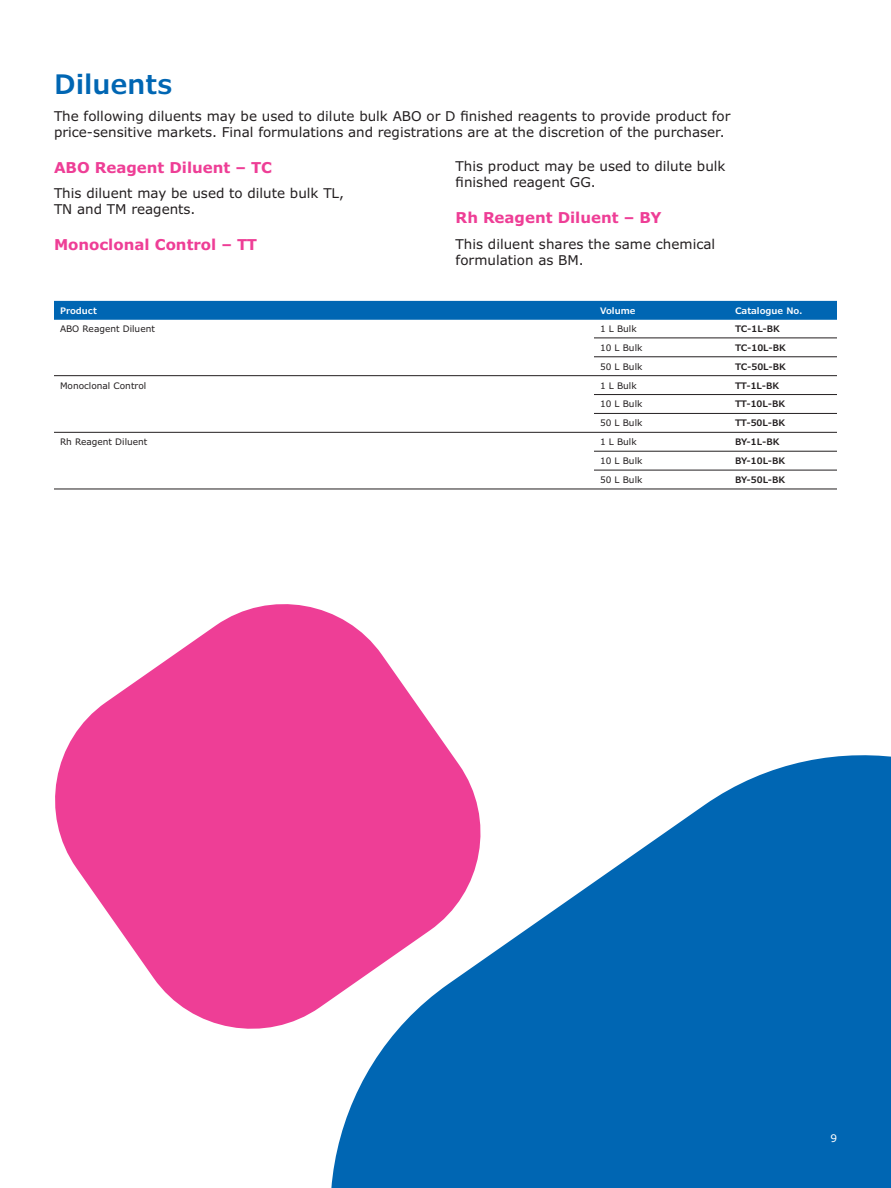
<style>
.page{position:relative;width:891px;height:1188px;background:#fff}
.page>*{position:absolute;margin:0;border:0;box-sizing:border-box;transform-origin:0 0}
.t1{font:600 27px "Verdana Pro";color:#0066b3}
.t2{font:700 15px "Verdana Pro";color:#ee3e96}
.t3{font:13.5px/16.2px "Verdana Pro";color:#231f20}
.t4{font:10.5px "Verdana Pro";color:#fff}
.t5{font:9px "Verdana Pro";color:#231f20}
.t6{font:600 9px "Verdana Pro";color:#231f20}
.t7{font:600 9px "Verdana Pro";color:#fff}
</style>
<div class="page">
<svg style="left:55px;top:604px;width:372px;height:425px;fill:#ee3e96"></svg>
<svg style="left:293px;top:718px;width:598px;height:470px;fill:#0066b3"></svg>
<div style="left:54px;top:301px;width:783px;height:19px;background:#0066b3"></div>
<hr style="left:594px;top:338px;width:135px;height:1px;background:#231f20">
<hr style="left:594px;top:356px;width:135px;height:1px;background:#231f20">
<hr style="left:594px;top:394px;width:135px;height:1px;background:#231f20">
<hr style="left:594px;top:413px;width:135px;height:1px;background:#231f20">
<hr style="left:594px;top:451px;width:135px;height:1px;background:#231f20">
<hr style="left:594px;top:470px;width:135px;height:1px;background:#231f20">
<hr style="left:54px;top:489px;width:540px;height:1px;background:#231f20">
<hr style="left:594px;top:489px;width:135px;height:1px;background:#231f20">
<hr style="left:729px;top:338px;width:108px;height:1px;background:#231f20">
<hr style="left:729px;top:356px;width:108px;height:1px;background:#231f20">
<hr style="left:54px;top:375px;width:540px;height:1px;background:#231f20">
<hr style="left:729px;top:375px;width:108px;height:1px;background:#231f20">
<hr style="left:729px;top:394px;width:108px;height:1px;background:#231f20">
<hr style="left:729px;top:413px;width:108px;height:1px;background:#231f20">
<hr style="left:54px;top:432px;width:540px;height:1px;background:#231f20">
<hr style="left:729px;top:432px;width:108px;height:1px;background:#231f20">
<hr style="left:729px;top:451px;width:108px;height:1px;background:#231f20">
<hr style="left:729px;top:470px;width:108px;height:1px;background:#231f20">
<hr style="left:729px;top:489px;width:108px;height:1px;background:#231f20">
<hr style="left:594px;top:375px;width:135px;height:1px;background:#231f20">
<hr style="left:594px;top:432px;width:135px;height:1px;background:#231f20">
<h1 class="t1" style="left:54px;top:67px;width:120px">Diluents</h1>
<p class="t3" style="left:54px;top:108px;width:678px">The following diluents may be used to dilute bulk ABO or D finished reagents to provide product for price-sensitive markets. Final formulations and registrations are at the discretion of the purchaser.</p>
<p class="t2" style="left:54px;top:158px;width:220px">ABO Reagent Diluent – TC</p>
<p class="t3" style="left:54px;top:185px;width:292px">This diluent may be used to dilute bulk TL,<br>TN and TM reagents.</p>
<p class="t2" style="left:54px;top:235px;width:205px">Monoclonal Control – TT</p>
<p class="t3" style="left:456px;top:158px;width:272px">This product may be used to dilute bulk finished reagent GG.</p>
<p class="t2" style="left:456px;top:208px;width:208px">Rh Reagent Diluent – BY</p>
<p class="t3" style="left:456px;top:236px;width:261px">This diluent shares the same chemical formulation as BM.</p>
<p class="t7" style="left:60px;top:305px;width:38px">Product</p>
<p class="t7" style="left:600px;top:305px;width:37px">Volume</p>
<p class="t7" style="left:735px;top:305px;width:69px">Catalogue No.</p>
<p class="t5" style="left:60px;top:323px;width:96px">ABO Reagent Diluent</p>
<p class="t5" style="left:600px;top:323px;width:38px">1 L Bulk</p>
<p class="t6" style="left:735px;top:323px;width:47px">TC-1L-BK</p>
<p class="t5" style="left:600px;top:342px;width:44px">10 L Bulk</p>
<p class="t6" style="left:735px;top:342px;width:52px">TC-10L-BK</p>
<p class="t5" style="left:600px;top:361px;width:44px">50 L Bulk</p>
<p class="t6" style="left:735px;top:361px;width:52px">TC-50L-BK</p>
<p class="t5" style="left:60px;top:380px;width:88px">Monoclonal Control</p>
<p class="t5" style="left:600px;top:380px;width:38px">1 L Bulk</p>
<p class="t6" style="left:735px;top:379px;width:46px">TT-1L-BK</p>
<p class="t5" style="left:600px;top:398px;width:44px">10 L Bulk</p>
<p class="t6" style="left:735px;top:398px;width:52px">TT-10L-BK</p>
<p class="t5" style="left:600px;top:417px;width:44px">50 L Bulk</p>
<p class="t6" style="left:735px;top:417px;width:52px">TT-50L-BK</p>
<p class="t5" style="left:60px;top:436px;width:89px">Rh Reagent Diluent</p>
<p class="t5" style="left:600px;top:436px;width:38px">1 L Bulk</p>
<p class="t6" style="left:735px;top:436px;width:46px">BY-1L-BK</p>
<p class="t5" style="left:600px;top:455px;width:44px">10 L Bulk</p>
<p class="t6" style="left:735px;top:455px;width:52px">BY-10L-BK</p>
<p class="t5" style="left:600px;top:474px;width:44px">50 L Bulk</p>
<p class="t6" style="left:735px;top:474px;width:52px">BY-50L-BK</p>
<p class="t4" style="left:830px;top:1131px;width:8px">9</p>
</div>
